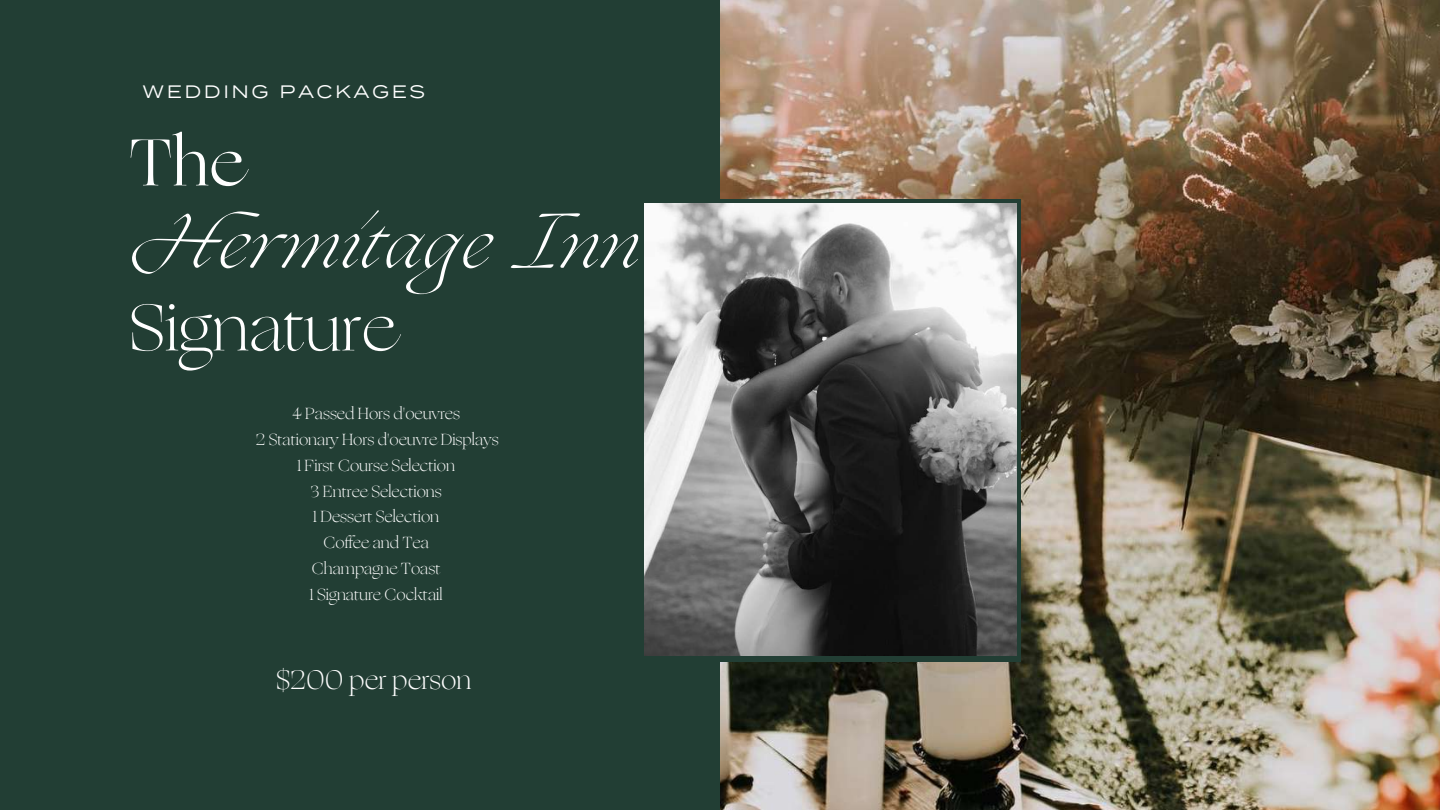
<style>
.page{position:relative;width:1440px;height:810px;background:#223e34}
.page>*{position:absolute;margin:0;border:0;box-sizing:border-box;transform-origin:0 0}
.t1{font:italic 300 66.2px "Ogg";color:#fff}
.t2{font:300 66.2px "Ogg";color:#fff}
.t3{font:66.2px "Ogg";color:#fff}
.t4{font:300 26.5px "Ogg";color:#fff}
.t5{font:18px "Termina Test";letter-spacing:.14em;color:#fff}
.t6{font:300 15.9px/25.8px "Ogg";color:#fff;text-align:center}
</style>
<div class="page">
<img style="left:720px;top:0;width:720px;height:810px">
<div style="left:559px;top:199px;width:462px;height:462px;background:#223e34"></div>
<img style="left:645px;top:203px;width:372px;height:453px">
<p class="t5" style="left:143px;top:81px;width:284px">WEDDING PACKAGES</p>
<h1 class="t3" style="left:129px;top:113px;width:116px">The</h1>
<h1 class="t1" style="left:129px;top:196px;width:514px">Hermitage Inn</h1>
<h1 class="t2" style="left:129px;top:278px;width:268px">Signature</h1>
<p class="t6" style="left:256px;top:401px;width:244px">4 Passed Hors d'oeuvres<br>2 Stationary Hors d'oeuvre Displays<br>1 First Course Selection<br>3 Entree Selections<br>1 Dessert Selection<br>Coffee and Tea<br>Champagne Toast<br>1 Signature Cocktail</p>
<h2 class="t4" style="left:276px;top:660px;width:197px">$200 per person</h2>
</div>
